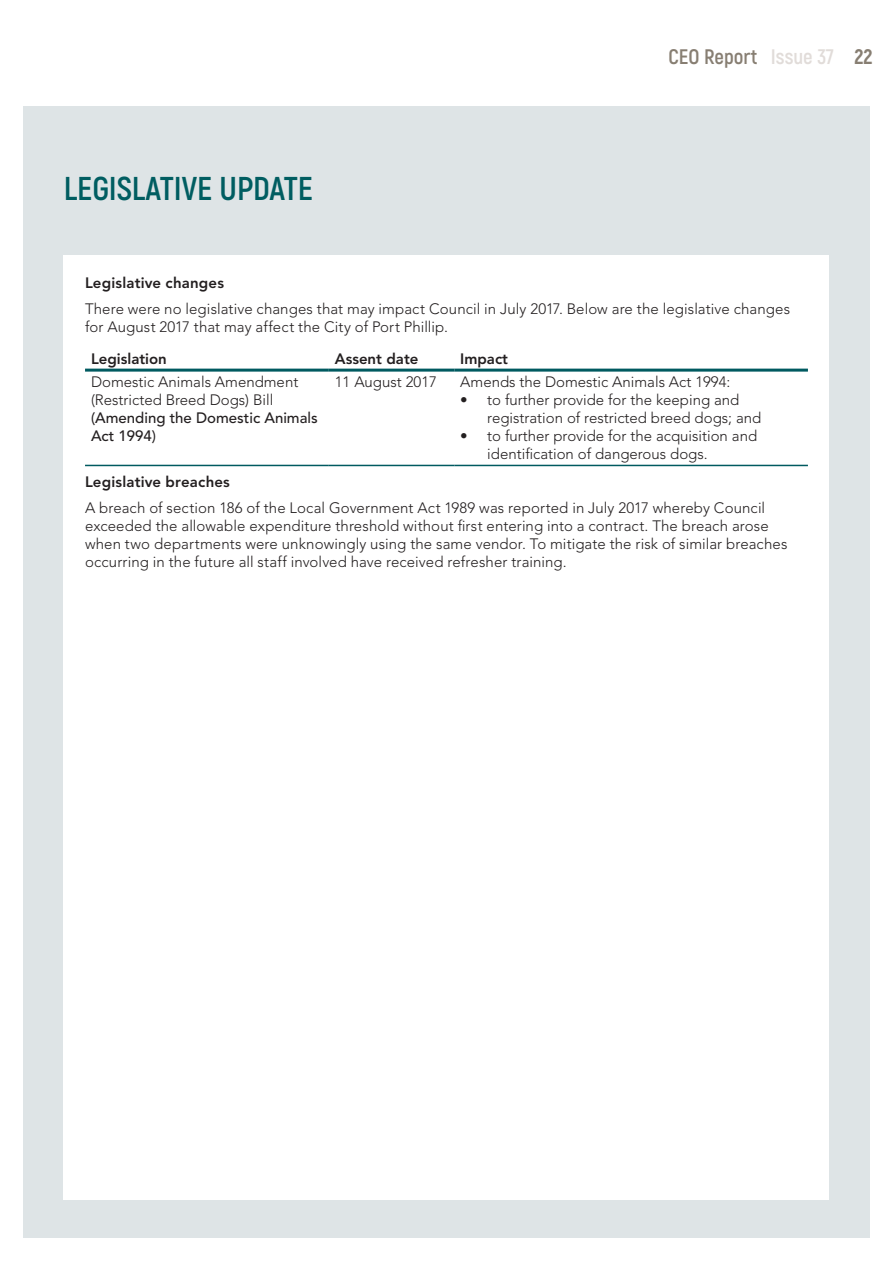
<style>
.page{position:relative;width:893px;height:1263px;background:#fff}
.page>*{position:absolute;margin:0;border:0;box-sizing:border-box;transform-origin:0 0}
.HEADING_3{font:700 33px "Akrobat";letter-spacing:-.005em;color:#005d61}
.t1{font:700 21px "Akrobat";color:#877e72}
.Body{font:300 15px/18px "Avenir LT Std";color:#231f20}
.Body-2{font:800 15px "Avenir LT Std";letter-spacing:.01em;color:#231f20}
.t2{font:500 15px/18px "Avenir LT Std";color:#231f20}
.s1{color:#e1dcd9}
.s2{font-weight:800}
</style>
<div class="page">
<div style="left:23px;top:106px;width:847px;height:1131px;background:#dee4e6"></div>
<div style="left:64px;top:255px;width:765px;height:944px;background:#fff"></div>
<hr style="left:85px;top:369px;width:244px;height:3px;background:#005a60">
<hr style="left:329px;top:369px;width:125px;height:3px;background:#005a60">
<hr style="left:454px;top:369px;width:354px;height:3px;background:#005a60">
<hr style="left:85px;top:465px;width:244px;height:1px;background:#005a60">
<hr style="left:329px;top:465px;width:125px;height:1px;background:#005a60">
<hr style="left:454px;top:465px;width:354px;height:1px;background:#005a60">
<p class="HEADING_3" style="left:64px;top:168px;width:251px">LEGISLATIVE UPDATE</p>
<h2 class="t1" style="left:668px;top:43px;width:206px">CEO Report <span class="s1">Issue 37</span> <span class="s2">22</span></h2>
<p class="Body-2" style="left:85px;top:274px;width:140px">Legislative changes</p>
<p class="Body" style="left:85px;top:300px;width:707px">There were no legislative changes that may impact Council in July 2017. Below are the legislative changes for August 2017 that may affect the City of Port Phillip.</p>
<p class="Body-2" style="left:91px;top:350px;width:77px">Legislation</p>
<p class="Body-2" style="left:335px;top:350px;width:85px">Assent date</p>
<p class="Body-2" style="left:460px;top:350px;width:49px">Impact</p>
<p class="Body" style="left:91px;top:373px;width:209px">Domestic Animals Amendment (Restricted Breed Dogs) Bill</p>
<p class="t2" style="left:91px;top:410px;width:228px">(Amending the Domestic Animals<br>Act 1994)</p>
<p class="Body" style="left:335px;top:373px;width:104px">11 August 2017</p>
<p class="Body" style="left:460px;top:373px;width:272px">Amends the Domestic Animals Act 1994:</p>
<p class="Body" style="left:487px;top:391px;width:276px;text-indent:-27px">• to further provide for the keeping and registration of restricted breed dogs; and</p>
<p class="Body" style="left:487px;top:427px;width:271px;text-indent:-27px">• to further provide for the acquisition and identification of dangerous dogs.</p>
<p class="Body-2" style="left:85px;top:473px;width:146px">Legislative breaches</p>
<p class="Body" style="left:85px;top:499px;width:704px">A breach of section 186 of the Local Government Act 1989 was reported in July 2017 whereby Council exceeded the allowable expenditure threshold without first entering into a contract. The breach arose when two departments were unknowingly using the same vendor. To mitigate the risk of similar breaches occurring in the future all staff involved have received refresher training.</p>
</div>
